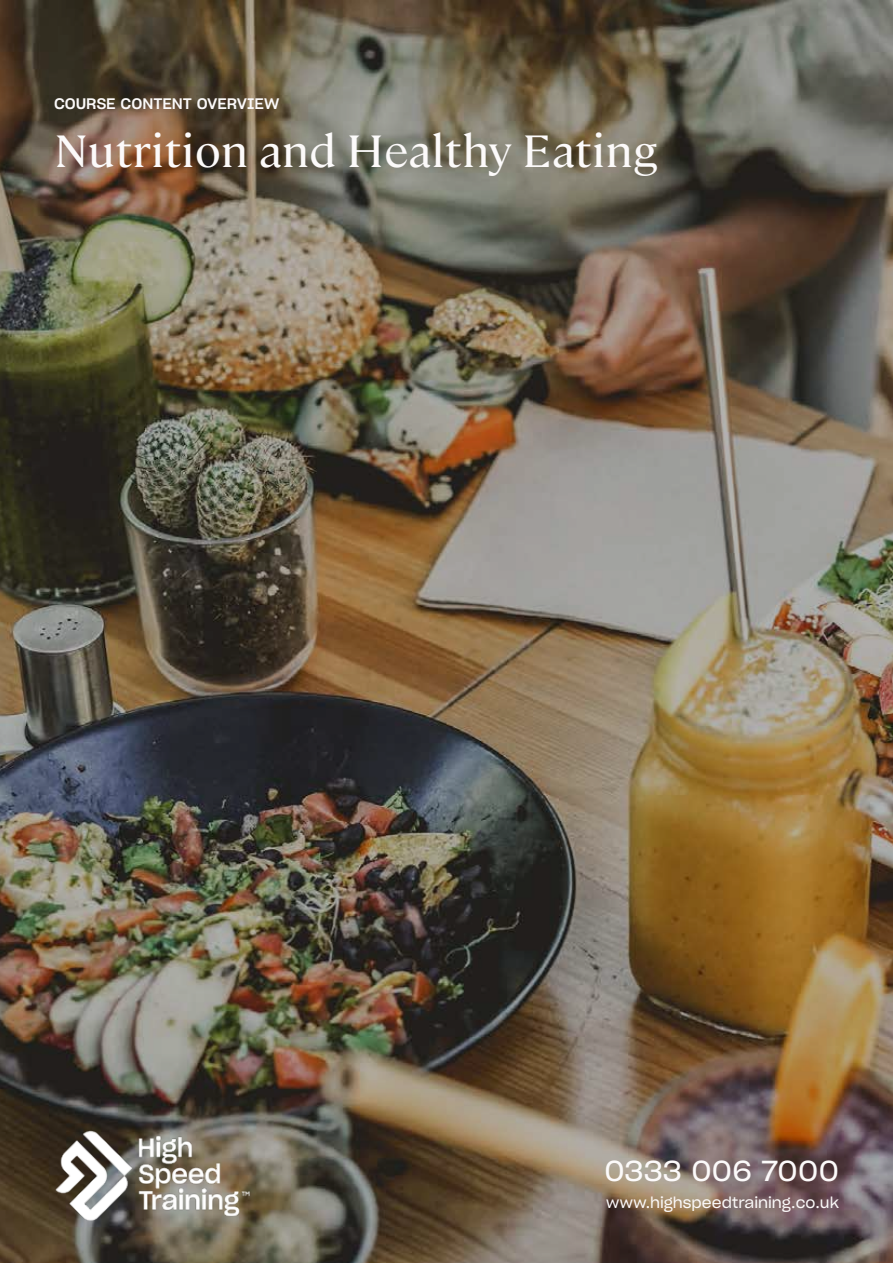
<style>
.page{position:relative;width:893px;height:1263px;background:#fff}
.page>*{position:absolute;margin:0;border:0;box-sizing:border-box;transform-origin:0 0}
.t1{font:45px "Cambon";color:#fcfafa;scale:1.04 1}
.t2{font:28.5px "Sharp Grotesk Book 20";letter-spacing:.005em;color:#fcfafa}
.t3{font:15px "Sharp Grotesk Book 20";color:#fcfafa}
.t4{font:15px "Sharp Grotesk Medium 20";color:#fcfafa;scale:1.04 1}
</style>
<div class="page">
<img style="left:0;top:0;width:893px;height:1263px">
<img style="left:54px;top:1129px;width:196px;height:93px">
<p class="t4" style="left:54px;top:91px;width:218px">COURSE CONTENT OVERVIEW</p>
<h1 class="t1" style="left:54px;top:118px;width:582px">Nutrition and Healthy Eating</h1>
<h2 class="t2" style="left:604px;top:1148px;width:236px">0333 006 7000</h2>
<p class="t3" style="left:606px;top:1191px;width:234px">www.highspeedtraining.co.uk</p>
</div>
